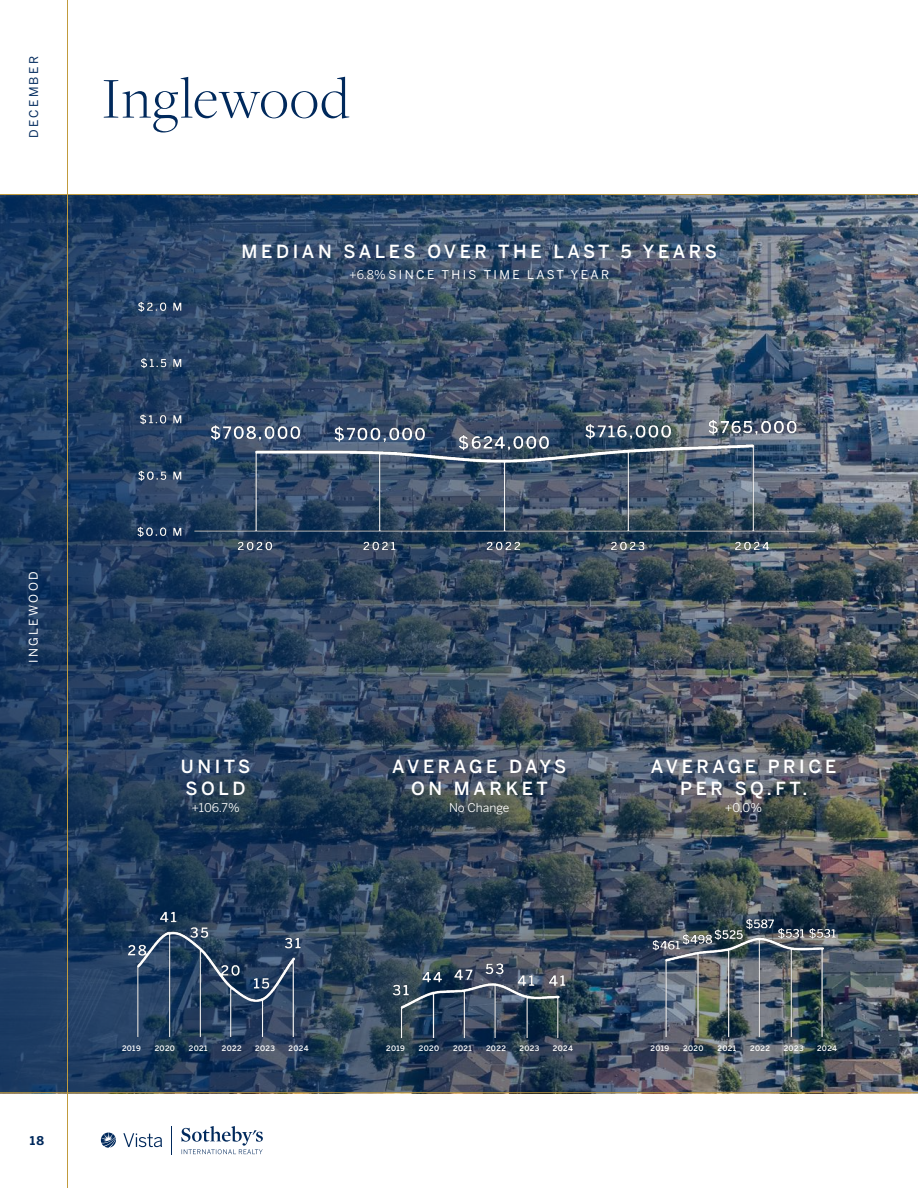
<style>
.page{position:relative;width:918px;height:1188px;background:#fff}
.page>*{position:absolute;margin:0;border:0;box-sizing:border-box;transform-origin:0 0}
.t1{font:300 60px "Freight Disp Pro";letter-spacing:.02em;color:#00295c}
.t2{font:500 18px/21.6px "Benton Sans";letter-spacing:.2em;color:#fff;text-align:center}
.t3{font:12px "Benton Sans";letter-spacing:.2em;color:#fff}
.t4{font:12px "Benton Sans";color:#fff}
.t5{font:12px "Benton Sans";letter-spacing:.2em;color:#00295c}
.t6{font:700 12px "Benton Sans";color:#00295c}
.t7{font:500 7.5px "Benton Sans";letter-spacing:.05em;color:#fff}
.s1{font-style:inherit}
</style>
<div class="page">
<svg style="left:123px;top:1133px;width:39px;height:14px"></svg>
<svg style="left:181px;top:1126px;width:82px;height:28px"></svg>
<svg style="left:101px;top:1133px;width:15px;height:15px"></svg>
<img style="left:0;top:195px;width:918px;height:897px">
<img style="left:102px;top:292px;width:754px;height:269px">
<img style="left:102px;top:812px;width:226px;height:225px">
<img style="left:367px;top:812px;width:225px;height:225px">
<img style="left:631px;top:812px;width:225px;height:225px">
<hr style="left:0;top:1092px;width:918px;height:1px;background:#c19b3d">
<hr style="left:67px;top:0;width:1px;height:1188px;background:#c19b3d">
<hr style="left:0;top:194px;width:918px;height:1px;background:#c19b3d">
<p class="t5" style="left:27px;top:138px;width:84px;rotate:-90deg">DECEMBER</p>
<h1 class="t1" style="left:102px;top:60px;width:249px">Inglewood</h1>
<p class="t2" style="left:242px;top:241px;width:477px">MEDIAN SALES OVER THE LAST 5 YEARS</p>
<p class="t3" style="left:349px;top:268px;width:261px"><span class="s1">+6.8%</span> SINCE THIS TIME LAST YEAR</p>
<p class="t3" style="left:26px;top:663px;width:93px;rotate:-90deg">INGLEWOOD</p>
<p class="t2" style="left:181px;top:756px;width:71px;text-align:left">UNITS<br>SOLD</p>
<p class="t2" style="left:392px;top:756px;width:176px">AVERAGE DAYS<br>ON MARKET</p>
<p class="t2" style="left:651px;top:756px;width:187px">AVERAGE PRICE<br>PER SQ.FT.</p>
<p class="t4" style="left:192px;top:801px;width:50px">+106.7%</p>
<p class="t4" style="left:449px;top:801px;width:62px">No Change</p>
<p class="t4" style="left:725px;top:801px;width:39px">+0.0%</p>
<p class="t6" style="left:30px;top:1133px;width:16px">18</p>
<p class="t7" style="left:122px;top:1043px;width:20px">2019</p>
<p class="t7" style="left:155px;top:1043px;width:22px">2020</p>
<p class="t7" style="left:189px;top:1043px;width:20px">2021</p>
<p class="t7" style="left:222px;top:1043px;width:21px">2022</p>
<p class="t7" style="left:255px;top:1043px;width:21px">2023</p>
<p class="t7" style="left:289px;top:1043px;width:22px">2024</p>
<p class="t7" style="left:386px;top:1043px;width:20px">2019</p>
<p class="t7" style="left:419px;top:1043px;width:22px">2020</p>
<p class="t7" style="left:453px;top:1043px;width:20px">2021</p>
<p class="t7" style="left:486px;top:1043px;width:21px">2022</p>
<p class="t7" style="left:519px;top:1043px;width:21px">2023</p>
<p class="t7" style="left:553px;top:1043px;width:22px">2024</p>
<p class="t7" style="left:650px;top:1043px;width:20px">2019</p>
<p class="t7" style="left:683px;top:1043px;width:22px">2020</p>
<p class="t7" style="left:717px;top:1043px;width:20px">2021</p>
<p class="t7" style="left:750px;top:1043px;width:21px">2022</p>
<p class="t7" style="left:784px;top:1043px;width:21px">2023</p>
<p class="t7" style="left:817px;top:1043px;width:22px">2024</p>
</div>
